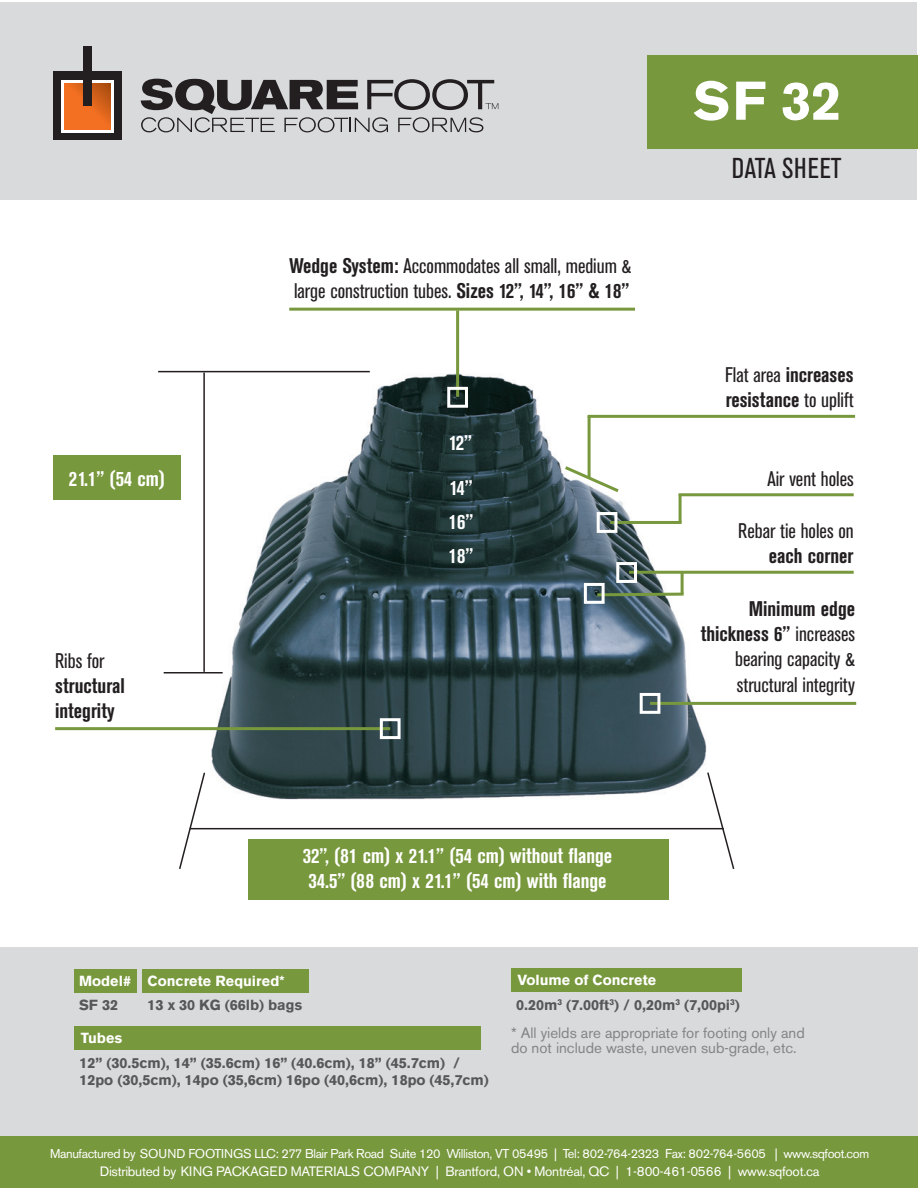
<style>
.page{position:relative;width:918px;height:1188px;background:#fff}
.page>*{position:absolute;margin:0;border:0;box-sizing:border-box;transform-origin:0 0}
.t1{font:700 54px "Akzidenz Grotesk BE";color:#fff}
.t2{font:condensed 28.5px "Akzidenz Grotesk BE";letter-spacing:.02em;color:#231f20}
.t3{font:condensed 21px/25.2px "Akzidenz Grotesk BE";color:#231f20}
.t4{font:700 condensed 21px/25.2px "Akzidenz Grotesk BE";color:#231f20}
.t5{font:700 condensed 21px "Akzidenz Grotesk BE";color:#fff}
.t6{font:15px/15px "Akzidenz Grotesk BE";color:#838485}
.t7{font:900 14.4px "Akzidenz Grotesk";color:#565759}
.t8{font:900 14.4px "Akzidenz Grotesk";color:#fff}
.t9{font:13.5px "Akzidenz Grotesk BE";letter-spacing:-.02em;color:#fff}
.t10{font:12.75px "Akzidenz Grotesk BE";letter-spacing:-.03em;color:#fff}
.s1{font-weight:700}
.s2{font-weight:400}
</style>
<div class="page">
<img style="left:182px;top:328px;width:544px;height:502px">
<div style="left:0;top:2px;width:916px;height:198px;background:#d9dadc"></div>
<svg style="left:179px;top:771px;width:27px;height:98px"></svg>
<svg style="left:706px;top:771px;width:29px;height:98px"></svg>
<hr style="left:190px;top:828px;width:534px;height:1px;background:#231f20">
<div style="left:53px;top:72px;width:68px;height:68px;background:#231f20"></div>
<div style="left:61px;top:80px;width:53px;height:52px;background:linear-gradient(to right,#fff,#fff)"></div>
<svg style="left:64px;top:83px;width:46px;height:46px;background:#e5691e"></svg>
<div style="left:83px;top:47px;width:9px;height:59px;background:#231f20"></div>
<svg style="left:141px;top:79px;width:357px;height:53px"></svg>
<div style="left:647px;top:56px;width:271px;height:93px;background:#78983d"></div>
<div style="left:0;top:1136px;width:918px;height:52px;background:#78983d"></div>
<hr style="left:456px;top:310px;width:3px;height:87px;background:#78983d">
<div style="left:53px;top:455px;width:128px;height:44px;background:#78983d"></div>
<div style="left:0;top:947px;width:918px;height:189px;background:#d9dadc"></div>
<hr style="left:650px;top:702px;width:206px;height:3px;background:#78983d">
<hr style="left:203px;top:373px;width:2px;height:299px;background:#231f20">
<hr style="left:158px;top:371px;width:212px;height:1px;background:#231f20">
<hr style="left:164px;top:672px;width:59px;height:2px;background:#231f20">
<hr style="left:55px;top:727px;width:335px;height:3px;background:#78983d">
<hr style="left:629px;top:571px;width:225px;height:3px;background:#78983d">
<div style="left:616px;top:562px;width:21px;height:21px;border:3px solid #fff"></div>
<hr style="left:681px;top:573px;width:3px;height:21px;background:#78983d">
<svg style="left:594px;top:591px;width:93px;height:7px"></svg>
<div style="left:584px;top:583px;width:21px;height:21px;border:3px solid #fff"></div>
<hr style="left:588px;top:415px;width:267px;height:3px;background:#78983d">
<hr style="left:679px;top:493px;width:175px;height:3px;background:#78983d">
<hr style="left:679px;top:495px;width:3px;height:27px;background:#78983d">
<hr style="left:610px;top:521px;width:72px;height:3px;background:#78983d">
<div style="left:597px;top:512px;width:20px;height:21px;border:3px solid #fff"></div>
<hr style="left:588px;top:416px;width:3px;height:62px;background:#78983d">
<svg style="left:562px;top:464px;width:60px;height:31px"></svg>
<div style="left:640px;top:693px;width:20px;height:21px;border:3px solid #fff"></div>
<div style="left:380px;top:718px;width:21px;height:21px;border:3px solid #fff"></div>
<div style="left:447px;top:387px;width:21px;height:21px;border:3px solid #fff"></div>
<hr style="left:289px;top:308px;width:346px;height:3px;background:#78983d">
<div style="left:74px;top:969px;width:62px;height:23px;background:#78983d"></div>
<div style="left:143px;top:969px;width:166px;height:23px;background:#78983d"></div>
<div style="left:511px;top:969px;width:230px;height:23px;background:#78983d"></div>
<div style="left:74px;top:1027px;width:407px;height:23px;background:#78983d"></div>
<div style="left:248px;top:839px;width:421px;height:61px;background:#78983d"></div>
<p class="t3" style="left:289px;top:254px;width:344px"><span class="s1">Wedge System:</span> Accommodates all small, medium &amp; large construction tubes. <span class="s1">Sizes 12”, 14”, 16” &amp; 18”</span></p>
<p class="t5" style="left:449px;top:431px;width:24px">12”</p>
<p class="t1" style="left:693px;top:70px;width:150px">SF 32</p>
<p class="t2" style="left:732px;top:153px;width:111px">DATA SHEET</p>
<p class="t4" style="left:725px;top:362px;width:130px"><span class="s2">Flat area</span> increases resistance <span class="s2">to uplift</span></p>
<p class="t5" style="left:69px;top:466px;width:98px">21.1” (54 cm)</p>
<p class="t3" style="left:767px;top:467px;width:88px">Air vent holes</p>
<p class="t5" style="left:450px;top:476px;width:24px">14”</p>
<p class="t4" style="left:55px;top:648px;width:71px"><span class="s2">Ribs for </span>structural integrity</p>
<p class="t5" style="left:449px;top:510px;width:26px">16”</p>
<p class="t5" style="left:449px;top:544px;width:26px">18”</p>
<p class="t5" style="left:303px;top:843px;width:311px">32”, (81 cm) x 21.1” (54 cm) without flange</p>
<p class="t5" style="left:308px;top:868px;width:300px">34.5” (88 cm) x 21.1” (54 cm) with flange</p>
<p class="t3" style="left:738px;top:519px;width:117px;text-align:right">Rebar tie holes on <span class="s1">each corner</span></p>
<p class="t4" style="left:701px;top:596px;width:156px;text-align:right">Minimum edge thickness 6” <span class="s2">increases</span></p>
<p class="t3" style="left:735px;top:647px;width:121px">bearing capacity &amp; structural integrity</p>
<p class="t8" style="left:79px;top:972px;width:54px">Model#</p>
<p class="t8" style="left:148px;top:972px;width:138px">Concrete Required*</p>
<p class="t7" style="left:79px;top:996px;width:40px">SF 32</p>
<p class="t7" style="left:148px;top:996px;width:157px">13 x 30 KG (66lb) bags</p>
<p class="t8" style="left:81px;top:1030px;width:43px">Tubes</p>
<p class="t7" style="left:79px;top:1054px;width:382px">12” (30.5cm), 14” (35.6cm) 16” (40.6cm), 18” (45.7cm) /</p>
<p class="t7" style="left:79px;top:1071px;width:411px">12po (30,5cm), 14po (35,6cm) 16po (40,6cm), 18po (45,7cm)</p>
<p class="t8" style="left:518px;top:971px;width:140px">Volume of Concrete</p>
<p class="t7" style="left:516px;top:996px;width:225px">0.20m<sup>3</sup> (7.00ft<sup>3</sup>) / 0,20m<sup>3</sup> (7,00pi<sup>3</sup>)</p>
<p class="t6" style="left:511px;top:1025px;width:295px">* All yields are appropriate for footing only and do not include waste, uneven sub-grade, etc.</p>
<p class="t10" style="left:50px;top:1146px;width:821px">Manufactured by SOUND FOOTINGS LLC: 277 Blair Park Road Suite 120 Williston, VT 05495 | Tel: 802-764-2323 Fax: 802-764-5605 | www.sqfoot.com</p>
<p class="t9" style="left:100px;top:1163px;width:721px">Distributed by KING PACKAGED MATERIALS COMPANY | Brantford, ON • Montréal, QC | 1-800-461-0566 | www.sqfoot.ca</p>
</div>
